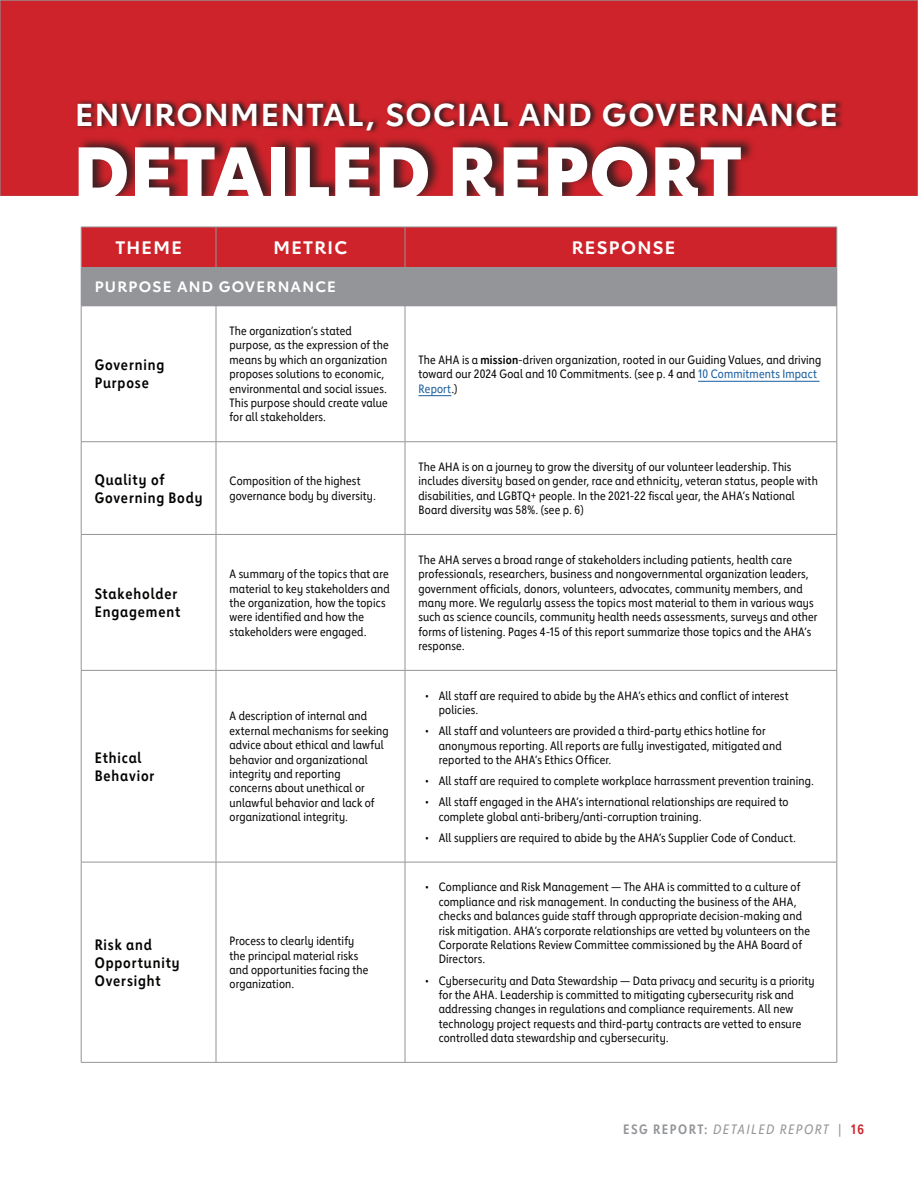
<style>
.page{position:relative;width:918px;height:1188px;background:#fff}
.page>*{position:absolute;margin:0;border:0;box-sizing:border-box;transform-origin:0 0}
.Shadowed_Section_tit{font:800 73.5px "Lub Dub";letter-spacing:.01em;color:#fff}
.small_section_title{font:700 31.5px "Lub Dub";letter-spacing:.045em;color:#fff}
.t1{font:700 18px "Lub Dub";letter-spacing:.075em;color:#fff}
.t2{font:700 15px/18px "Lub Dub Condensed";letter-spacing:.055em;color:#040503}
.t3{font:700 15px "Lub Dub";letter-spacing:.085em;color:#fff}
.t4{font:italic 13.5px "Lub Dub Condensed";letter-spacing:.105em;color:#939598}
.t5{font:12px/14.4px "Lub Dub Condensed";letter-spacing:.01em;color:#040503}
.s1{font-weight:700}
.s2{color:#175d9e}
.s3{font-weight:700;font-style:normal}
.s4{font-style:normal}
.s5{font-weight:700;font-style:normal;color:#ce232a}
</style>
<div class="page">
<div style="left:0;top:0;width:918px;height:196px;background:#ce232a"></div>
<div style="left:78px;top:136px;width:677px;height:69px;background:#231f20;opacity:.83"></div>
<div style="left:82px;top:228px;width:755px;height:39px;background:#ce232a"></div>
<div style="left:81px;top:268px;width:756px;height:38px;background:#939598"></div>
<hr style="left:81px;top:227px;width:135px;height:1px;background:#939598">
<hr style="left:81px;top:227px;width:1px;height:40px;background:#939598">
<hr style="left:216px;top:227px;width:189px;height:1px;background:#939598">
<hr style="left:216px;top:227px;width:1px;height:40px;background:#939598">
<hr style="left:405px;top:227px;width:432px;height:1px;background:#939598">
<hr style="left:405px;top:227px;width:1px;height:40px;background:#939598">
<hr style="left:837px;top:227px;width:1px;height:40px;background:#939598">
<hr style="left:81px;top:267px;width:135px;height:1px;background:#939598">
<hr style="left:216px;top:267px;width:189px;height:1px;background:#939598">
<hr style="left:405px;top:267px;width:432px;height:1px;background:#939598">
<hr style="left:837px;top:268px;width:1px;height:38px;background:#939598">
<hr style="left:81px;top:306px;width:135px;height:1px;background:#939598">
<hr style="left:81px;top:306px;width:1px;height:136px;background:#939598">
<hr style="left:216px;top:306px;width:189px;height:1px;background:#939598">
<hr style="left:216px;top:306px;width:1px;height:136px;background:#939598">
<hr style="left:405px;top:306px;width:432px;height:1px;background:#939598">
<hr style="left:405px;top:306px;width:1px;height:136px;background:#939598">
<hr style="left:837px;top:306px;width:1px;height:136px;background:#939598">
<hr style="left:81px;top:441px;width:135px;height:1px;background:#939598">
<hr style="left:81px;top:442px;width:1px;height:92px;background:#939598">
<hr style="left:216px;top:441px;width:189px;height:1px;background:#939598">
<hr style="left:216px;top:442px;width:1px;height:92px;background:#939598">
<hr style="left:405px;top:441px;width:432px;height:1px;background:#939598">
<hr style="left:405px;top:442px;width:1px;height:92px;background:#939598">
<hr style="left:837px;top:442px;width:1px;height:92px;background:#939598">
<hr style="left:81px;top:534px;width:135px;height:1px;background:#939598">
<hr style="left:81px;top:535px;width:1px;height:135px;background:#939598">
<hr style="left:216px;top:534px;width:189px;height:1px;background:#939598">
<hr style="left:216px;top:535px;width:1px;height:135px;background:#939598">
<hr style="left:405px;top:534px;width:432px;height:1px;background:#939598">
<hr style="left:405px;top:535px;width:1px;height:135px;background:#939598">
<hr style="left:837px;top:535px;width:1px;height:135px;background:#939598">
<hr style="left:81px;top:670px;width:135px;height:1px;background:#939598">
<hr style="left:81px;top:671px;width:1px;height:191px;background:#939598">
<hr style="left:216px;top:670px;width:189px;height:1px;background:#939598">
<hr style="left:216px;top:671px;width:1px;height:191px;background:#939598">
<hr style="left:405px;top:670px;width:432px;height:1px;background:#939598">
<hr style="left:405px;top:671px;width:1px;height:191px;background:#939598">
<hr style="left:837px;top:671px;width:1px;height:191px;background:#939598">
<hr style="left:81px;top:862px;width:135px;height:1px;background:#939598">
<hr style="left:81px;top:862px;width:1px;height:200px;background:#939598">
<hr style="left:216px;top:862px;width:189px;height:1px;background:#939598">
<hr style="left:216px;top:862px;width:1px;height:200px;background:#939598">
<hr style="left:405px;top:862px;width:432px;height:1px;background:#939598">
<hr style="left:405px;top:862px;width:1px;height:200px;background:#939598">
<hr style="left:837px;top:862px;width:1px;height:200px;background:#939598">
<hr style="left:81px;top:1062px;width:135px;height:1px;background:#939598">
<hr style="left:216px;top:1062px;width:189px;height:1px;background:#939598">
<hr style="left:405px;top:1062px;width:432px;height:1px;background:#939598">
<hr style="left:698px;top:381px;width:122px;height:1px;background:#175d9e">
<hr style="left:418px;top:395px;width:33px;height:1px;background:#175d9e">
<div style="left:0;top:196px;width:918px;height:24px;background:#fff"></div>
<svg style="left:77px;top:100px;width:766px;height:33px"></svg>
<h2 class="small_section_title" style="left:75px;top:96px;width:764px">ENVIRONMENTAL, SOCIAL AND GOVERNANCE</h2>
<h2 class="Shadowed_Section_tit" style="left:74px;top:128px;width:670px">DETAILED REPORT</h2>
<p class="t1" style="left:115px;top:237px;width:68px">THEME</p>
<p class="t1" style="left:273px;top:237px;width:76px">METRIC</p>
<p class="t1" style="left:572px;top:237px;width:105px">RESPONSE</p>
<p class="t3" style="left:95px;top:278px;width:243px">PURPOSE AND GOVERNANCE</p>
<p class="t2" style="left:95px;top:356px;width:71px">Governing<br>Purpose</p>
<p class="t5" style="left:230px;top:324px;width:161px">The organization’s stated purpose, as the expression of the means by which an organization proposes solutions to economic, environmental and social issues.<br>This purpose should create value for all stakeholders.</p>
<p class="t2" style="left:95px;top:470px;width:109px">Quality of<br>Governing Body</p>
<p class="t5" style="left:230px;top:474px;width:148px">Composition of the highest governance body by diversity.</p>
<p class="t2" style="left:95px;top:585px;width:87px">Stakeholder<br>Engagement</p>
<p class="t2" style="left:95px;top:748px;width:61px">Ethical<br>Behavior</p>
<p class="t5" style="left:230px;top:567px;width:162px">A summary of the topics that are material to key stakeholders and the organization, how the topics were identified and how the stakeholders were engaged.</p>
<p class="t5" style="left:230px;top:709px;width:161px">A description of internal and external mechanisms for seeking advice about ethical and lawful behavior and organizational integrity and reporting<br>concerns about unethical or unlawful behavior and lack of organizational integrity.</p>
<p class="t2" style="left:95px;top:935px;width:86px">Risk and<br>Opportunity<br>Oversight</p>
<p class="t5" style="left:230px;top:934px;width:140px">Process to clearly identify the principal material risks and opportunities facing the organization.</p>
<p class="t5" style="left:418px;top:352px;width:404px">The AHA is a <span class="s1">mission</span>-driven organization, rooted in our Guiding Values, and driving toward our 2024 Goal and 10 Commitments. (see p. 4 and <span class="s2">10 Commitments Impact<br>Report</span>.)</p>
<p class="t5" style="left:418px;top:459px;width:401px">The AHA is on a journey to grow the diversity of our volunteer leadership. This includes diversity based on gender, race and ethnicity, veteran status, people with disabilities, and LGBTQ+ people. In the 2021-22 fiscal year, the AHA’s National Board diversity was 58%. (see p. 6)</p>
<p class="t5" style="left:418px;top:552px;width:400px">The AHA serves a broad range of stakeholders including patients, health care professionals, researchers, business and nongovernmental organization leaders, government officials, donors, volunteers, advocates, community members, and many more. We regularly assess the topics most material to them in various ways such as science councils, community health needs assessments, surveys and other forms of listening. Pages 4-15 of this report summarize those topics and the AHA’s response.</p>
<p class="t5" style="left:439px;top:688px;width:351px;text-indent:-14px">• All staff are required to abide by the AHA’s ethics and conflict of interest policies.</p>
<p class="t5" style="left:439px;top:724px;width:344px;text-indent:-14px">• All staff and volunteers are provided a third-party ethics hotline for anonymous reporting. All reports are fully investigated, mitigated and reported to the AHA’s Ethics Officer.</p>
<p class="t5" style="left:425px;top:774px;width:390px">• All staff are required to complete workplace harrassment prevention training.</p>
<p class="t5" style="left:439px;top:795px;width:351px;text-indent:-14px">• All staff engaged in the AHA’s international relationships are required to complete global anti-bribery/anti-corruption training.</p>
<p class="t5" style="left:425px;top:830px;width:372px">• All suppliers are required to abide by the AHA’s Supplier Code of Conduct.</p>
<p class="t5" style="left:439px;top:880px;width:373px;text-indent:-14px">• Compliance and Risk Management — The AHA is committed to a culture of compliance and risk management. In conducting the business of the AHA, checks and balances guide staff through appropriate decision-making and risk mitigation. AHA’s corporate relationships are vetted by volunteers on the Corporate Relations Review Committee commissioned by the AHA Board of Directors.</p>
<p class="t5" style="left:439px;top:973px;width:377px;text-indent:-14px">• Cybersecurity and Data Stewardship — Data privacy and security is a priority for the AHA. Leadership is committed to mitigating cybersecurity risk and addressing changes in regulations and compliance requirements. All new technology project requests and third-party contracts are vetted to ensure controlled data stewardship and cybersecurity.</p>
<p class="t4" style="left:623px;top:1121px;width:242px"><span class="s3">ESG REPORT:</span> DETAILED REPORT <span class="s4">|</span> <span class="s5">16</span></p>
</div>
